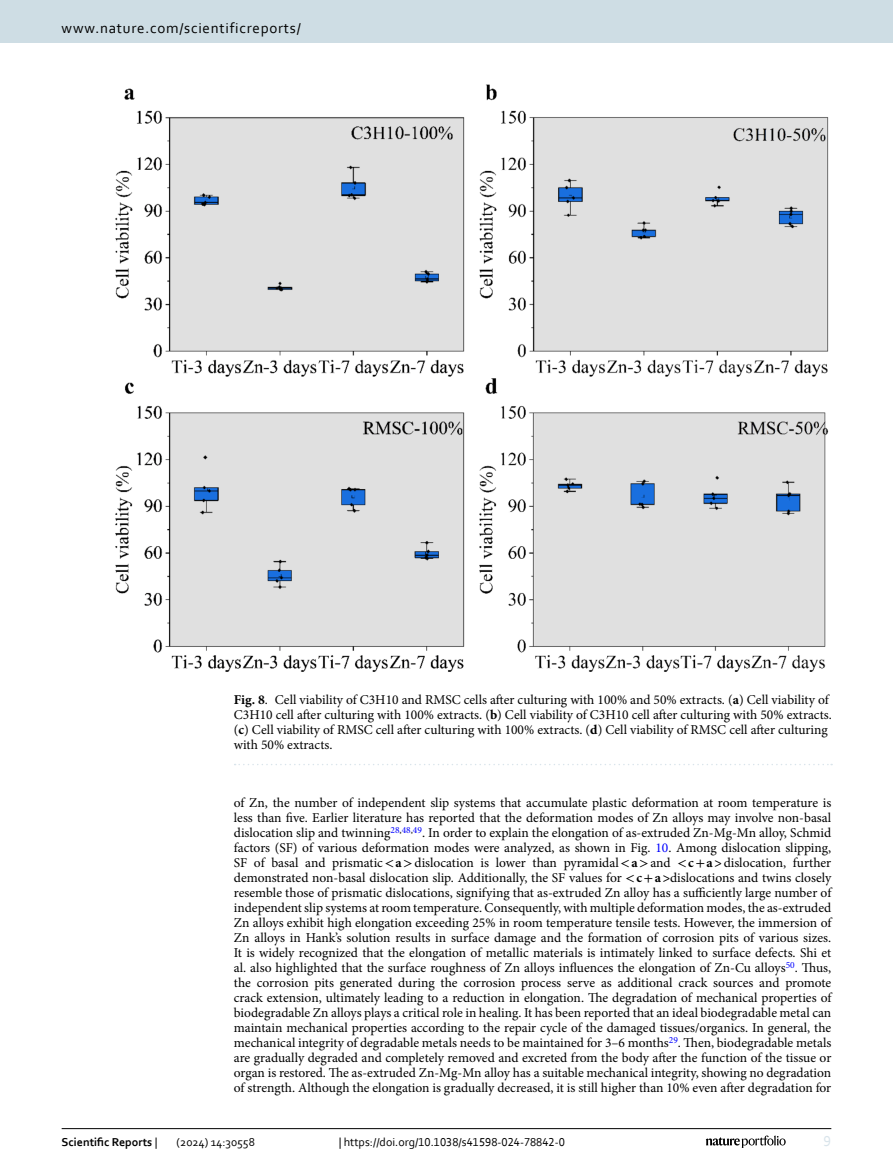
<style>
.page{position:relative;width:893px;height:1174px;background:#fff}
.page>*{position:absolute;margin:0;border:0;box-sizing:border-box;transform-origin:0 0}
.t1{font:15px "Corbel";letter-spacing:.05em;color:#000}
.t2{font:15px "Corbel";color:#d9e4eb}
.Body_Text_Indent{font:13.5px/15px "Minion Pro";color:#000;text-align:justify}
.Figure_Caption{font:13.5px/15px "Minion Pro";color:#000}
.t3{font:12px "Corbel";color:#000}
.t4{font:700 12px "Corbel";color:#000}
.s1{font-weight:700}
.s2{color:#00f}
.s3{font-family:"STIX"}
.s4{font-weight:400}
</style>
<div class="page">
<img style="left:115px;top:84px;width:714px;height:588px">
<svg style="left:235px;top:764px;width:597px;height:1px"></svg>
<hr style="left:62px;top:1128px;width:769px;height:1px;background:#000">
<svg style="left:706px;top:1135px;width:80px;height:12px"></svg>
<div style="left:0;top:0;width:893px;height:43px;background:#cedde4"></div>
<p class="t1" style="left:62px;top:18px;width:241px">www.nature.com/scientificreports/</p>
<p class="Figure_Caption" style="left:234px;top:692px;width:599px"><span class="s1">Fig. 8</span>. Cell viability of C3H10 and RMSC cells after culturing with 100% and 50% extracts. (<span class="s1">a</span>) Cell viability of C3H10 cell after culturing with 100% extracts. (<span class="s1">b</span>) Cell viability of C3H10 cell after culturing with 50% extracts. (<span class="s1">c</span>) Cell viability of RMSC cell after culturing with 100% extracts. (<span class="s1">d</span>) Cell viability of RMSC cell after culturing with 50% extracts.</p>
<p class="Body_Text_Indent" style="left:234px;top:795px;width:599px">of Zn, the number of independent slip systems that accumulate plastic deformation at room temperature is less than five. Earlier literature has reported that the deformation modes of Zn alloys may involve non-basal dislocation slip and twinning<sup>28</sup><sup>,</sup><sup>48</sup><sup>,</sup><sup>49</sup>. In order to explain the elongation of as-extruded Zn-Mg-Mn alloy, Schmid factors (SF) of various deformation modes were analyzed, as shown in Fig. <span class="s2">10</span>. Among dislocation slipping, SF of basal and prismatic<span class="s3">&lt;</span><span class="s1">a</span><span class="s3">&gt;</span>dislocation is lower than pyramidal<span class="s3">&lt;</span><span class="s1">a</span><span class="s3">&gt;</span>and <span class="s3">&lt;</span><span class="s1">c</span><span class="s3">+</span><span class="s1">a&gt;</span>dislocation, further demonstrated non-basal dislocation slip. Additionally, the SF values for <span class="s3">&lt;</span><span class="s1">c</span><span class="s3">+</span><span class="s1">a&gt;</span>dislocations and twins closely resemble those of prismatic dislocations, signifying that as-extruded Zn alloy has a sufficiently large number of independent slip systems at room temperature. Consequently, with multiple deformation modes, the as-extruded Zn alloys exhibit high elongation exceeding 25% in room temperature tensile tests. However, the immersion of Zn alloys in Hank’s solution results in surface damage and the formation of corrosion pits of various sizes.<br>It is widely recognized that the elongation of metallic materials is intimately linked to surface defects. Shi et al. also highlighted that the surface roughness of Zn alloys influences the elongation of Zn-Cu alloys<sup>50</sup>. Thus, the corrosion pits generated during the corrosion process serve as additional crack sources and promote crack extension, ultimately leading to a reduction in elongation. The degradation of mechanical properties of biodegradable Zn alloys plays a critical role in healing. It has been reported that an ideal biodegradable metal can maintain mechanical properties according to the repair cycle of the damaged tissues/organics. In general, the mechanical integrity of degradable metals needs to be maintained for 3–6 months<sup>29</sup>. Then, biodegradable metals are gradually degraded and completely removed and excreted from the body after the function of the tissue or organ is restored. The as-extruded Zn-Mg-Mn alloy has a suitable mechanical integrity, showing no degradation of strength. Although the elongation is gradually decreased, it is still higher than 10% even after degradation for</p>
<p class="t4" style="left:62px;top:1134px;width:97px">Scientific Reports <span class="s4">|</span></p>
<p class="t3" style="left:177px;top:1134px;width:80px">(2024) 14:30558</p>
<p class="t3" style="left:339px;top:1134px;width:228px">| https://doi.org/10.1038/s41598-024-78842-0</p>
<p class="t2" style="left:824px;top:1132px;width:9px">9</p>
</div>
